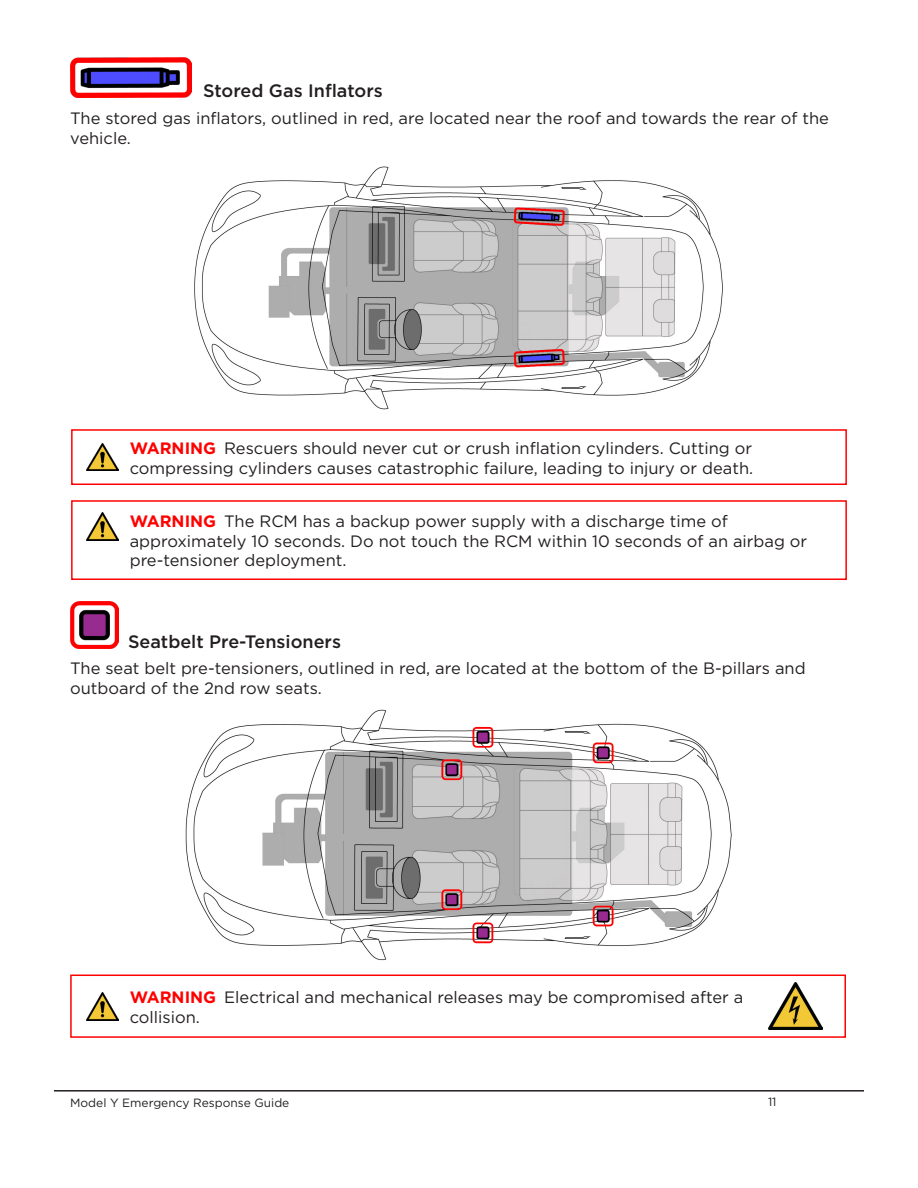
<style>
.page{position:relative;width:918px;height:1188px;background:#fff}
.page>*{position:absolute;margin:0;border:0;box-sizing:border-box;transform-origin:0 0}
.Header_1{font:500 18px "Gotham";color:#231f20}
.Body_Text{font:16.5px/19.8px "Gotham";color:#231f20}
.WARNING{font:700 16.5px "Gotham";color:#f00}
.t1{font:12px "Gotham";color:#231f20}
</style>
<div class="page">
<hr style="left:54px;top:1090px;width:810px;height:2px;background:#231f20">
<div style="left:71px;top:429px;width:776px;height:56px;background:#fff;border:2px solid #f00"></div>
<div style="left:71px;top:500px;width:776px;height:80px;background:#fff;border:2px solid #f00"></div>
<div style="left:70px;top:975px;width:776px;height:63px;background:#fff;border:2px solid #f00"></div>
<img style="left:70px;top:58px;width:121px;height:39px">
<img style="left:70px;top:602px;width:49px;height:46px">
<img style="left:185px;top:709px;width:547px;height:252px">
<img style="left:768px;top:983px;width:55px;height:46px">
<img style="left:86px;top:443px;width:32px;height:28px">
<img style="left:86px;top:512px;width:32px;height:28px">
<img style="left:86px;top:992px;width:32px;height:28px">
<img style="left:194px;top:166px;width:529px;height:244px">
<p class="Header_1" style="left:203px;top:79px;width:181px">Stored Gas Inflators</p>
<p class="Body_Text" style="left:70px;top:108px;width:760px">The stored gas inflators, outlined in red, are located near the roof and towards the rear of the vehicle.</p>
<p class="Body_Text" style="left:130px;top:438px;width:625px;text-align:right">Rescuers should never cut or crush inflation cylinders. Cutting or compressing cylinders causes catastrophic failure, leading to injury or death.</p>
<p class="WARNING" style="left:130px;top:437px;width:88px">WARNING</p>
<p class="Body_Text" style="left:130px;top:511px;width:679px;text-indent:94px">The RCM has a backup power supply with a discharge time of approximately 10 seconds. Do not touch the RCM within 10 seconds of an airbag or pre-tensioner deployment.</p>
<p class="WARNING" style="left:130px;top:510px;width:88px">WARNING</p>
<p class="Header_1" style="left:128px;top:630px;width:214px">Seatbelt Pre-Tensioners</p>
<p class="Body_Text" style="left:70px;top:658px;width:737px">The seat belt pre-tensioners, outlined in red, are located at the bottom of the B-pillars and outboard of the 2nd row seats.</p>
<p class="WARNING" style="left:130px;top:986px;width:88px">WARNING</p>
<p class="Body_Text" style="left:130px;top:1007px;width:72px">collision.</p>
<p class="Body_Text" style="left:224px;top:987px;width:521px">Electrical and mechanical releases may be compromised after a</p>
<p class="t1" style="left:70px;top:1095px;width:221px">Model Y Emergency Response Guide</p>
<p class="t1" style="left:768px;top:1094px;width:10px">11</p>
</div>
